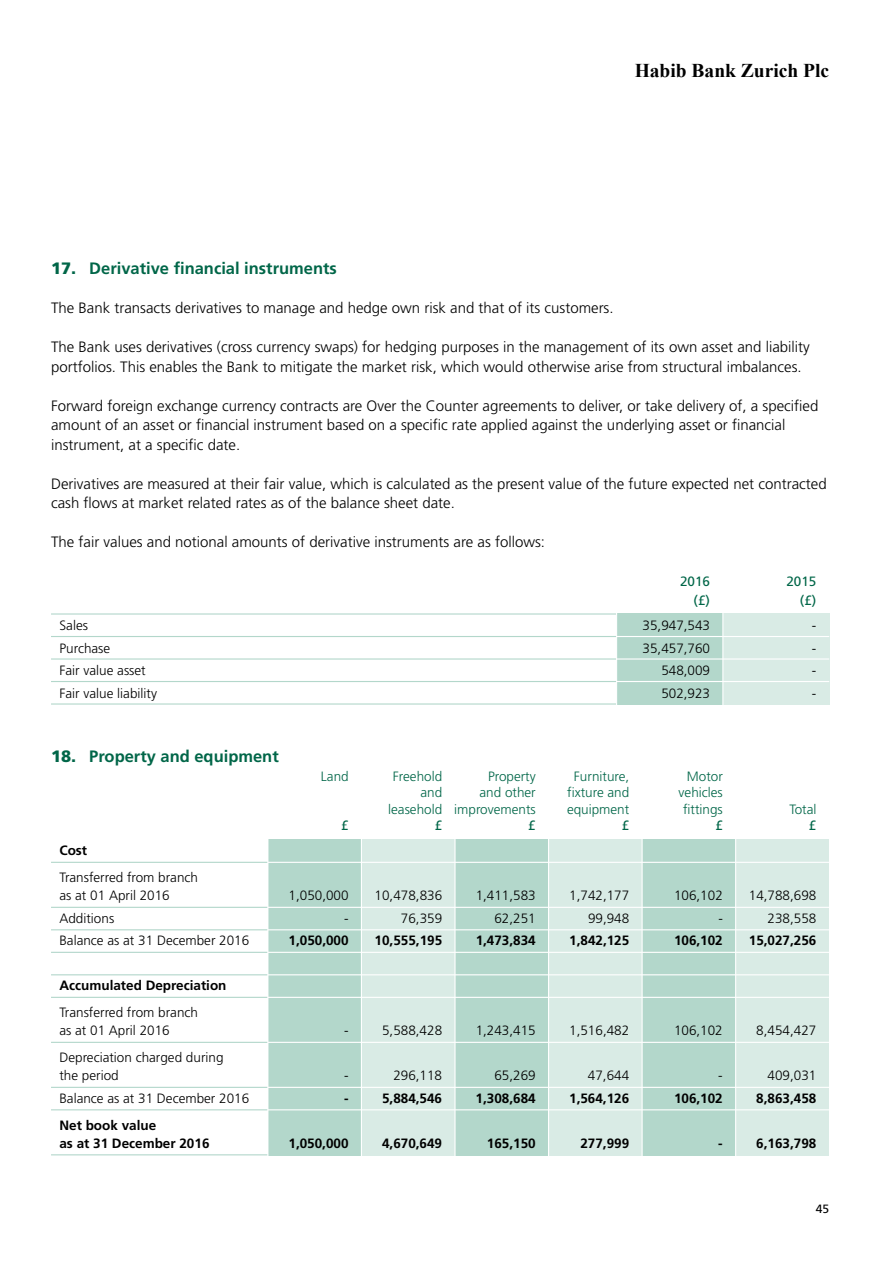
<style>
.page{position:relative;width:893px;height:1263px;background:#fff}
.page>*{position:absolute;margin:0;border:0;box-sizing:border-box;transform-origin:0 0}
.t1{font:700 19.5px "Times New Roman";color:#000}
.t2{font:700 16.5px "Frutiger";color:#006648}
.t3{font:300 15px/19.5px "Frutiger";color:#000}
.t4{font:300 13.5px/18px "Frutiger";color:#000}
.t5{font:700 13.5px/18px "Frutiger";color:#000}
.t6{font:300 13.5px "Frutiger";color:#006648}
.t7{font:13.5px "Frutiger";color:#006648}
.t8{font:12px "Frutiger";color:#000}
.s1{font-weight:900}
</style>
<div class="page">
<div style="left:736px;top:839px;width:93px;height:316px;background:#d9ebe5"></div>
<div style="left:549px;top:839px;width:93px;height:316px;background:#d9ebe5"></div>
<div style="left:361px;top:839px;width:94px;height:316px;background:#d9ebe5"></div>
<div style="left:642px;top:839px;width:94px;height:316px;background:#b3d7cb"></div>
<div style="left:455px;top:839px;width:94px;height:316px;background:#b3d7cb"></div>
<div style="left:268px;top:839px;width:93px;height:316px;background:#b3d7cb"></div>
<hr style="left:51px;top:862px;width:217px;height:1px;background:#b3d7cb">
<hr style="left:268px;top:862px;width:561px;height:1px;background:#fff">
<hr style="left:51px;top:907px;width:217px;height:1px;background:#b3d7cb">
<hr style="left:268px;top:907px;width:561px;height:1px;background:#fff">
<hr style="left:51px;top:929px;width:217px;height:1px;background:#b3d7cb">
<hr style="left:268px;top:929px;width:561px;height:1px;background:#fff">
<hr style="left:51px;top:952px;width:217px;height:1px;background:#b3d7cb">
<hr style="left:268px;top:952px;width:561px;height:1px;background:#fff">
<hr style="left:51px;top:974px;width:217px;height:1px;background:#b3d7cb">
<hr style="left:268px;top:974px;width:561px;height:1px;background:#fff">
<hr style="left:51px;top:997px;width:217px;height:1px;background:#b3d7cb">
<hr style="left:268px;top:997px;width:561px;height:1px;background:#fff">
<hr style="left:51px;top:1042px;width:217px;height:1px;background:#b3d7cb">
<hr style="left:268px;top:1042px;width:561px;height:1px;background:#fff">
<hr style="left:51px;top:1087px;width:217px;height:1px;background:#b3d7cb">
<hr style="left:268px;top:1087px;width:561px;height:1px;background:#fff">
<hr style="left:51px;top:1109px;width:217px;height:1px;background:#b3d7cb">
<hr style="left:268px;top:1109px;width:561px;height:1px;background:#fff">
<hr style="left:51px;top:1154px;width:217px;height:1px;background:#b3d7cb">
<hr style="left:735px;top:837px;width:1px;height:320px;background:#fff">
<hr style="left:641px;top:837px;width:2px;height:320px;background:#fff">
<hr style="left:548px;top:837px;width:1px;height:320px;background:#fff">
<hr style="left:454px;top:837px;width:2px;height:320px;background:#fff">
<hr style="left:361px;top:837px;width:1px;height:320px;background:#fff">
<hr style="left:267px;top:837px;width:1px;height:320px;background:#fff">
<div style="left:723px;top:613px;width:106px;height:91px;background:#d9ebe5"></div>
<div style="left:617px;top:613px;width:106px;height:91px;background:#b3d7cb"></div>
<hr style="left:51px;top:613px;width:566px;height:1px;background:#b3d7cb">
<hr style="left:51px;top:636px;width:566px;height:1px;background:#b3d7cb">
<hr style="left:617px;top:636px;width:212px;height:1px;background:#fff">
<hr style="left:51px;top:658px;width:566px;height:1px;background:#b3d7cb">
<hr style="left:617px;top:658px;width:212px;height:1px;background:#fff">
<hr style="left:51px;top:681px;width:566px;height:1px;background:#b3d7cb">
<hr style="left:617px;top:681px;width:212px;height:1px;background:#fff">
<hr style="left:51px;top:703px;width:566px;height:1px;background:#b3d7cb">
<hr style="left:722px;top:611px;width:1px;height:95px;background:#fff">
<hr style="left:616px;top:611px;width:1px;height:95px;background:#fff">
<h1 class="t1" style="left:635px;top:57px;width:196px">Habib Bank Zurich Plc</h1>
<p class="t2" style="left:51px;top:259px;width:287px"><span class="s1">17.</span> Derivative financial instruments</p>
<p class="t3" style="left:51px;top:298px;width:564px">The Bank transacts derivatives to manage and hedge own risk and that of its customers.</p>
<p class="t3" style="left:51px;top:337px;width:760px">The Bank uses derivatives (cross currency swaps) for hedging purposes in the management of its own asset and liability portfolios. This enables the Bank to mitigate the market risk, which would otherwise arise from structural imbalances.</p>
<p class="t3" style="left:51px;top:396px;width:769px">Forward foreign exchange currency contracts are Over the Counter agreements to deliver, or take delivery of, a specified amount of an asset or financial instrument based on a specific rate applied against the underlying asset or financial instrument, at a specific date.</p>
<p class="t3" style="left:51px;top:474px;width:777px">Derivatives are measured at their fair value, which is calculated as the present value of the future expected net contracted cash flows at market related rates as of the balance sheet date.</p>
<p class="t3" style="left:51px;top:532px;width:495px">The fair values and notional amounts of derivative instruments are as follows:</p>
<p class="t7" style="left:680px;top:573px;width:32px">2016</p>
<p class="t7" style="left:786px;top:573px;width:32px">2015</p>
<p class="t7" style="left:694px;top:593px;width:18px">(£)</p>
<p class="t7" style="left:800px;top:593px;width:18px">(£)</p>
<p class="t4" style="left:60px;top:617px;width:30px">Sales</p>
<p class="t4" style="left:643px;top:617px;width:69px">35,947,543</p>
<p class="t4" style="left:812px;top:617px;width:6px">-</p>
<p class="t4" style="left:60px;top:639px;width:52px">Purchase</p>
<p class="t4" style="left:643px;top:639px;width:69px">35,457,760</p>
<p class="t4" style="left:812px;top:639px;width:6px">-</p>
<p class="t4" style="left:60px;top:662px;width:88px">Fair value asset</p>
<p class="t4" style="left:661px;top:662px;width:50px">548,009</p>
<p class="t4" style="left:812px;top:662px;width:6px">-</p>
<p class="t4" style="left:60px;top:684px;width:99px">Fair value liability</p>
<p class="t4" style="left:661px;top:684px;width:50px">502,923</p>
<p class="t4" style="left:812px;top:684px;width:6px">-</p>
<p class="t2" style="left:51px;top:746px;width:229px"><span class="s1">18.</span> Property and equipment</p>
<p class="t5" style="left:59px;top:842px;width:29px">Cost</p>
<p class="t4" style="left:59px;top:869px;width:140px">Transferred from branch as at 01 April 2016</p>
<p class="t6" style="left:321px;top:769px;width:29px">Land</p>
<p class="t6" style="left:393px;top:769px;width:51px">Freehold</p>
<p class="t6" style="left:488px;top:769px;width:49px">Property</p>
<p class="t6" style="left:574px;top:769px;width:57px">Furniture,</p>
<p class="t6" style="left:687px;top:769px;width:38px">Motor</p>
<p class="t6" style="left:420px;top:785px;width:23px">and</p>
<p class="t6" style="left:479px;top:785px;width:58px">and other</p>
<p class="t6" style="left:567px;top:785px;width:64px">fixture and</p>
<p class="t6" style="left:679px;top:785px;width:46px">vehicles</p>
<p class="t6" style="left:388px;top:801px;width:149px">leasehold improvements</p>
<p class="t6" style="left:567px;top:801px;width:64px">equipment</p>
<p class="t6" style="left:683px;top:801px;width:41px">fittings</p>
<p class="t6" style="left:789px;top:801px;width:29px">Total</p>
<p class="t7" style="left:341px;top:818px;width:9px">£</p>
<p class="t7" style="left:435px;top:818px;width:9px">£</p>
<p class="t7" style="left:528px;top:818px;width:9px">£</p>
<p class="t7" style="left:622px;top:818px;width:9px">£</p>
<p class="t7" style="left:715px;top:818px;width:9px">£</p>
<p class="t7" style="left:809px;top:818px;width:9px">£</p>
<p class="t4" style="left:289px;top:887px;width:62px">1,050,000</p>
<p class="t4" style="left:375px;top:887px;width:69px">10,478,836</p>
<p class="t4" style="left:476px;top:887px;width:62px">1,411,583</p>
<p class="t4" style="left:569px;top:887px;width:62px">1,742,177</p>
<p class="t4" style="left:674px;top:887px;width:50px">106,102</p>
<p class="t4" style="left:749px;top:887px;width:69px">14,788,698</p>
<p class="t4" style="left:59px;top:909px;width:56px">Additions</p>
<p class="t4" style="left:344px;top:909px;width:6px">-</p>
<p class="t4" style="left:401px;top:909px;width:43px">76,359</p>
<p class="t4" style="left:494px;top:909px;width:43px">62,251</p>
<p class="t4" style="left:588px;top:909px;width:43px">99,948</p>
<p class="t4" style="left:718px;top:909px;width:6px">-</p>
<p class="t4" style="left:768px;top:909px;width:50px">238,558</p>
<p class="t4" style="left:59px;top:932px;width:191px">Balance as at 31 December 2016</p>
<p class="t5" style="left:289px;top:932px;width:62px">1,050,000</p>
<p class="t5" style="left:375px;top:932px;width:69px">10,555,195</p>
<p class="t5" style="left:476px;top:932px;width:62px">1,473,834</p>
<p class="t5" style="left:569px;top:932px;width:62px">1,842,125</p>
<p class="t5" style="left:674px;top:932px;width:50px">106,102</p>
<p class="t5" style="left:749px;top:932px;width:69px">15,027,256</p>
<p class="t5" style="left:59px;top:977px;width:169px">Accumulated Depreciation</p>
<p class="t4" style="left:59px;top:1004px;width:140px">Transferred from branch as at 01 April 2016</p>
<p class="t4" style="left:344px;top:1022px;width:6px">-</p>
<p class="t4" style="left:382px;top:1022px;width:62px">5,588,428</p>
<p class="t4" style="left:476px;top:1022px;width:62px">1,243,415</p>
<p class="t4" style="left:569px;top:1022px;width:62px">1,516,482</p>
<p class="t4" style="left:674px;top:1022px;width:50px">106,102</p>
<p class="t4" style="left:756px;top:1022px;width:62px">8,454,427</p>
<p class="t4" style="left:59px;top:1049px;width:166px">Depreciation charged during the period</p>
<p class="t4" style="left:344px;top:1067px;width:6px">-</p>
<p class="t4" style="left:393px;top:1067px;width:50px">296,118</p>
<p class="t4" style="left:494px;top:1067px;width:43px">65,269</p>
<p class="t4" style="left:588px;top:1067px;width:43px">47,644</p>
<p class="t4" style="left:718px;top:1067px;width:6px">-</p>
<p class="t4" style="left:767px;top:1067px;width:50px">409,031</p>
<p class="t4" style="left:59px;top:1089px;width:191px">Balance as at 31 December 2016</p>
<p class="t5" style="left:344px;top:1089px;width:6px">-</p>
<p class="t5" style="left:382px;top:1089px;width:62px">5,884,546</p>
<p class="t5" style="left:476px;top:1089px;width:62px">1,308,684</p>
<p class="t5" style="left:569px;top:1089px;width:62px">1,564,126</p>
<p class="t5" style="left:674px;top:1089px;width:50px">106,102</p>
<p class="t5" style="left:756px;top:1089px;width:62px">8,863,458</p>
<p class="t5" style="left:59px;top:1116px;width:152px">Net book value<br>as at 31 December 2016</p>
<p class="t5" style="left:289px;top:1134px;width:62px">1,050,000</p>
<p class="t5" style="left:382px;top:1134px;width:62px">4,670,649</p>
<p class="t5" style="left:487px;top:1134px;width:50px">165,150</p>
<p class="t5" style="left:580px;top:1134px;width:50px">277,999</p>
<p class="t5" style="left:718px;top:1134px;width:6px">-</p>
<p class="t5" style="left:756px;top:1134px;width:62px">6,163,798</p>
<p class="t8" style="left:816px;top:1201px;width:15px">45</p>
</div>
